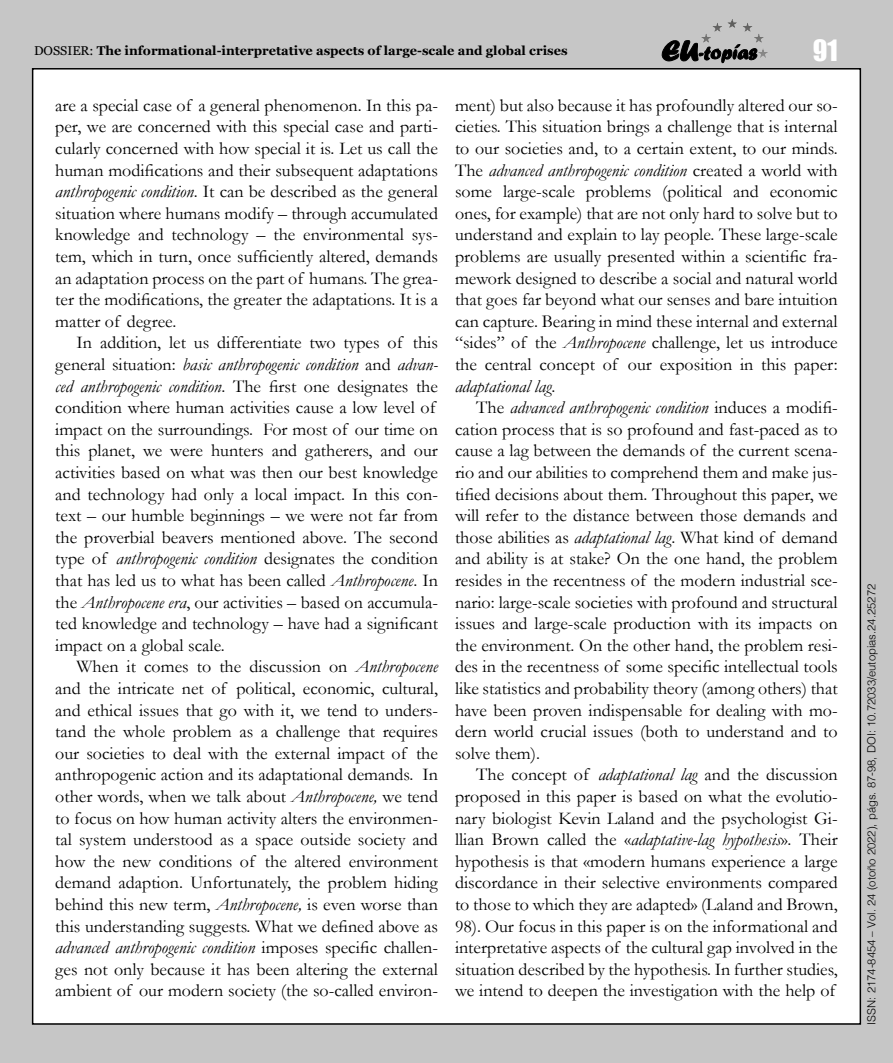
<style>
.page{position:relative;width:893px;height:1063px;background:#c6c6c6}
.page>*{position:absolute;margin:0;border:0;box-sizing:border-box;transform-origin:0 0}
.t1{font:27px "Impact";color:#fff}
.Articulo_parrafo{font:18px/21.6px "Garamond";color:#000;text-align:justify}
.t2{font:700 12.75px "Georgia";color:#000}
.t3{font:300 11.25px "Helvetica";color:#000}
.s1{font-weight:400}
.s2{font-style:italic}
</style>
<div class="page">
<div style="left:33px;top:69px;width:827px;height:955px;background:#fff"></div>
<svg style="left:662px;top:40px;width:94px;height:23px"></svg>
<hr style="left:701px;top:19px;width:67px;height:1px;background:#585857">
<hr style="left:701px;top:20px;width:67px;height:1px;background:#595958">
<hr style="left:701px;top:21px;width:67px;height:1px;background:#5a5a59">
<hr style="left:701px;top:22px;width:67px;height:1px;background:#5c5c5b">
<hr style="left:701px;top:23px;width:67px;height:1px;background:#5d5d5c">
<hr style="left:701px;top:24px;width:67px;height:1px;background:#5f5f5e">
<hr style="left:701px;top:25px;width:67px;height:1px;background:#60605f">
<hr style="left:701px;top:26px;width:67px;height:1px;background:#626261">
<hr style="left:701px;top:27px;width:67px;height:1px;background:#636362">
<hr style="left:701px;top:28px;width:67px;height:1px;background:#656464">
<hr style="left:701px;top:29px;width:67px;height:1px;background:#666565">
<hr style="left:701px;top:30px;width:67px;height:1px;background:#676766">
<hr style="left:701px;top:31px;width:67px;height:1px;background:#696868">
<hr style="left:701px;top:32px;width:67px;height:1px;background:#6a6969">
<hr style="left:701px;top:33px;width:67px;height:1px;background:#6c6b6b">
<hr style="left:701px;top:34px;width:67px;height:1px;background:#6c6c6c">
<hr style="left:701px;top:35px;width:67px;height:1px;background:#6e6e6d">
<hr style="left:701px;top:36px;width:67px;height:1px;background:#6f6f6e">
<hr style="left:701px;top:37px;width:67px;height:1px;background:#717170">
<hr style="left:701px;top:38px;width:67px;height:1px;background:#727271">
<hr style="left:701px;top:39px;width:67px;height:1px;background:#747473">
<hr style="left:701px;top:40px;width:67px;height:1px;background:#757574">
<hr style="left:701px;top:41px;width:67px;height:1px;background:#767675">
<hr style="left:701px;top:42px;width:67px;height:1px;background:#787877">
<hr style="left:701px;top:43px;width:67px;height:1px;background:#797978">
<hr style="left:701px;top:44px;width:67px;height:1px;background:#7b7b7a">
<hr style="left:701px;top:45px;width:67px;height:1px;background:#7c7c7b">
<hr style="left:701px;top:46px;width:67px;height:1px;background:#7e7d7d">
<hr style="left:701px;top:47px;width:67px;height:1px;background:#7f7e7e">
<hr style="left:701px;top:48px;width:67px;height:1px;background:#818080">
<hr style="left:701px;top:49px;width:67px;height:1px;background:#828181">
<hr style="left:701px;top:50px;width:67px;height:1px;background:#828282">
<hr style="left:701px;top:51px;width:67px;height:1px;background:#848483">
<hr style="left:701px;top:52px;width:67px;height:1px;background:#858584">
<hr style="left:701px;top:53px;width:67px;height:1px;background:#878786">
<hr style="left:701px;top:54px;width:67px;height:1px;background:#888887">
<hr style="left:701px;top:55px;width:67px;height:1px;background:#898989">
<hr style="left:701px;top:56px;width:67px;height:1px;background:#8a8a8a">
<hr style="left:701px;top:57px;width:67px;height:1px;background:#8c8c8b">
<p class="t2" style="left:34px;top:41px;width:535px"><span class="s1">DOSSIER:</span> The informational-interpretative aspects of large-scale and global crises</p>
<h1 class="t1" style="left:813px;top:29px;width:26px">91</h1>
<p class="Articulo_parrafo" style="left:55px;top:94px;width:384px">are a special case of a general phenomenon. In this pa&shy;per, we are concerned with this special case and parti&shy;cularly concerned with how special it is. Let us call the human modifications and their subsequent adaptations <span class="s2">anthropogenic condition</span>. It can be described as the general situation where humans modify – through accumulated knowledge and technology – the environmental sys&shy;tem, which in turn, once sufficiently altered, demands an adaptation process on the part of humans. The grea&shy;ter the modifications, the greater the adaptations. It is a matter of degree.</p>
<p class="Articulo_parrafo" style="left:55px;top:332px;width:384px;text-align:left;text-indent:21px">In addition, let us differentiate two types of this general situation: <span class="s2">basic anthropogenic condition</span> and <span class="s2">advan&shy;ced anthropogenic condition</span>. The first one designates the condition where human activities cause a low level of impact on the surroundings. For most of our time on this planet, we were hunters and gatherers, and our activities based on what was then our best knowledge and technology had only a local impact. In this con&shy;text – our humble beginnings – we were not far from the proverbial beavers mentioned above. The second type of <span class="s2">anthropogenic condition</span> designates the condition that has led us to what has been called <span class="s2">Anthropocene</span>. In the <span class="s2">Anthropocene era</span>, our activities – based on accumula&shy;ted knowledge and technology – have had a significant impact on a global scale.</p>
<p class="Articulo_parrafo" style="left:55px;top:656px;width:384px;text-indent:21px">When it comes to the discussion on <span class="s2">Anthropocene </span>and the intricate net of political, economic, cultural, and ethical issues that go with it, we tend to unders&shy;tand the whole problem as a challenge that requires our societies to deal with the external impact of the anthropogenic action and its adaptational demands. In other words, when we talk about <span class="s2">Anthropocene,</span> we tend to focus on how human activity alters the environmen&shy;tal system understood as a space outside society and how the new conditions of the altered environment demand adaption. Unfortunately, the problem hiding behind this new term, <span class="s2">Anthropocene,</span> is even worse than this understanding suggests. What we defined above as <span class="s2">advanced anthropogenic condition</span> imposes specific challen&shy;ges not only because it has been altering the external ambient of our modern society (the so-called environ-</p>
<p class="Articulo_parrafo" style="left:455px;top:94px;width:384px">ment) but also because it has profoundly altered our so&shy;cieties. This situation brings a challenge that is internal to our societies and, to a certain extent, to our minds.<br>The <span class="s2">advanced anthropogenic condition</span> created a world with some large-scale problems (political and economic ones, for example) that are not only hard to solve but to understand and explain to lay people. These large-scale problems are usually presented within a scientific fra&shy;mework designed to describe a social and natural world that goes far beyond what our senses and bare intuition can capture. Bearing in mind these internal and external “sides” of the <span class="s2">Anthropocene</span> challenge, let us introduce the central concept of our exposition in this paper: <span class="s2">adaptational lag</span>.</p>
<p class="Articulo_parrafo" style="left:455px;top:396px;width:384px;text-indent:21px">The <span class="s2">advanced anthropogenic condition</span> induces a modifi&shy;cation process that is so profound and fast-paced as to cause a lag between the demands of the current scena&shy;rio and our abilities to comprehend them and make jus&shy;tified decisions about them. Throughout this paper, we will refer to the distance between those demands and those abilities as <span class="s2">adaptational lag</span>. What kind of demand and ability is at stake? On the one hand, the problem resides in the recentness of the modern industrial sce&shy;nario: large-scale societies with profound and structural issues and large-scale production with its impacts on the environment. On the other hand, the problem resi&shy;des in the recentness of some specific intellectual tools like statistics and probability theory (among others) that have been proven indispensable for dealing with mo&shy;dern world crucial issues (both to understand and to solve them).</p>
<p class="Articulo_parrafo" style="left:455px;top:764px;width:384px;text-indent:21px">The concept of <span class="s2">adaptational lag</span> and the discussion proposed in this paper is based on what the evolutio&shy;nary biologist Kevin Laland and the psychologist Gi&shy;llian Brown called the «<span class="s2">adaptative-lag hypothesis</span>». Their hypothesis is that «modern humans experience a large discordance in their selective environments compared to those to which they are adapted» (Laland and Brown, 98). Our focus in this paper is on the informational and interpretative aspects of the cultural gap involved in the situation described by the hypothesis. In further studies, we intend to deepen the investigation with the help of</p>
<p class="t3" style="left:862px;top:1025px;width:442px;rotate:-90deg">ISSN: 2174-8454 – Vol. 24 (otoño 2022), págs. 87-98, DOI: 10.72033/eutopias.24.25272</p>
</div>
